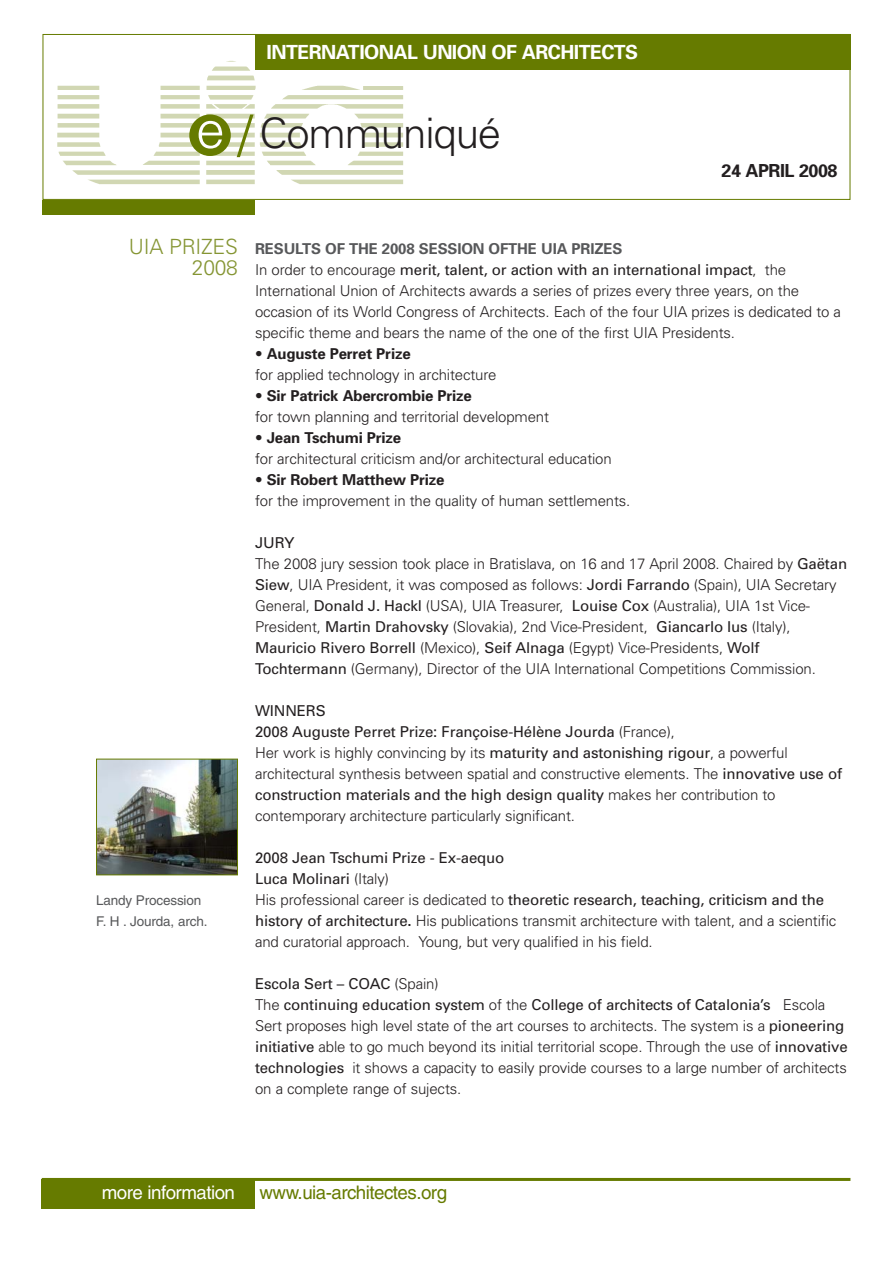
<style>
.page{position:relative;width:893px;height:1263px;background:#fff}
.page>*{position:absolute;margin:0;border:0;box-sizing:border-box;transform-origin:0 0}
.t1{font:300 52.05px "Univers";color:#fff}
.t2{font:300 42px "Univers";letter-spacing:-.03em;color:#231f20}
.t3{font:300 21px/21px "Univers";letter-spacing:-.01em;color:#859533;text-align:right}
.t4{font:700 19.5px "Univers";letter-spacing:-.03em;color:#fff}
.t5{font:18.75px "Helvetica";letter-spacing:-.03em;color:#667b00}
.t6{font:18.75px "Helvetica";letter-spacing:-.03em;color:#fff}
.t7{font:700 18px "Univers";letter-spacing:-.03em;color:#231f20}
.t8{font:300 15px/21px "Univers";letter-spacing:-.01em;color:#231f20}
.t9{font:13.5px/21px "Helvetica";letter-spacing:-.01em;color:#57585a}
.s1{color:#667b00}
.s2{font-weight:700;color:#57585a}
.s3{font-weight:400}
.s4{font-weight:700}
</style>
<div class="page">
<img style="left:58px;top:61px;width:345px;height:124px">
<div style="left:43px;top:200px;width:212px;height:14px;background:#667b00"></div>
<div style="left:255px;top:34px;width:595px;height:36px;background:#667b00"></div>
<div style="left:189px;top:114px;width:42px;height:42px;background:#667b00;border-radius:21px"></div>
<div style="left:42px;top:1179px;width:213px;height:30px;background:#667b00"></div>
<hr style="left:42px;top:1178px;width:808px;height:3px;background:#667b00">
<img style="left:98px;top:761px;width:138px;height:112px">
<div style="left:96px;top:759px;width:142px;height:116px;border:1px solid #667b00"></div>
<h3 class="t4" style="left:267px;top:45px;width:373px">INTERNATIONAL UNION OF ARCHITECTS</h3>
<h1 class="t1" style="left:196px;top:110px;width:58px">e<span class="s1">/</span></h1>
<h2 class="t2" style="left:260px;top:117px;width:243px">Communiqué</h2>
<p class="t7" style="left:722px;top:164px;width:118px">24 APRIL 2008</p>
<h3 class="t3" style="left:129px;top:238px;width:111px">UIA PRIZES<br>2008</h3>
<p class="t9" style="left:96px;top:891px;width:113px">Landy Procession<br>F. H . Jourda, arch.</p>
<p class="t8" style="left:255px;top:240px;width:587px"><span class="s2">RESULTS OF THE 2008 SESSION OFTHE UIA PRIZES<br></span>In order to encourage <span class="s3">merit, talent, or action with an international impact</span>, the International Union of Architects awards a series of prizes every three years, on the occasion of its World Congress of Architects. Each of the four UIA prizes is dedicated to a specific theme and bears the name of the one of the first UIA Presidents.</p>
<p class="t8" style="left:255px;top:345px;width:243px">• <span class="s4">Auguste Perret Prize<br></span>for applied technology in architecture</p>
<p class="t8" style="left:255px;top:387px;width:295px">• <span class="s4">Sir Patrick Abercrombie Prize<br></span>for town planning and territorial development</p>
<p class="t8" style="left:255px;top:429px;width:358px">• <span class="s4">Jean Tschumi Prize<br></span>for architectural criticism and/or architectural education</p>
<p class="t8" style="left:255px;top:471px;width:377px">• <span class="s4">Sir Robert Matthew Prize<br></span>for the improvement in the quality of human settlements.</p>
<p class="t8" style="left:255px;top:534px;width:593px"><span class="s3">JURY<br></span>The 2008 jury session took place in Bratislava, on 16 and 17 April 2008. Chaired by <span class="s3">Gaëtan Siew</span>, UIA President, it was composed as follows: <span class="s3">Jordi Farrando</span> (Spain), UIA Secretary General, <span class="s3">Donald J. Hackl</span> (USA), UIA Treasurer, <span class="s3">Louise Cox</span> (Australia), UIA 1st Vice-President, <span class="s3">Martin Drahovsky</span> (Slovakia), 2nd Vice-President, <span class="s3">Giancarlo Ius</span> (Italy), <span class="s3">Mauricio Rivero Borrell</span> (Mexico), <span class="s3">Seif Alnaga</span> (Egypt) Vice-Presidents, <span class="s3">Wolf Tochtermann</span> (Germany), Director of the UIA International Competitions Commission.</p>
<p class="t8" style="left:255px;top:702px;width:588px"><span class="s3">WINNERS<br>2008 Auguste Perret Prize: Françoise-Hélène Jourda</span> (France),<br>Her work is highly convincing by its <span class="s3">maturity and astonishing rigour</span>, a powerful architectural synthesis between spatial and constructive elements. The <span class="s3">innovative use of construction materials and the high design quality</span> makes her contribution to contemporary architecture particularly significant.</p>
<p class="t8" style="left:255px;top:849px;width:583px"><span class="s3">2008 Jean Tschumi Prize - Ex-aequo<br>Luca Molinari</span> (Italy)<br>His professional career is dedicated to <span class="s3">theoretic research, teaching, criticism and the history of architecture</span><span class="s4">.</span> His publications transmit architecture with talent, and a scientific and curatorial approach. Young, but very qualified in his field.</p>
<p class="t8" style="left:255px;top:975px;width:594px"><span class="s3">Escola Sert – COAC</span> (Spain)<br>The <span class="s3">continuing education system</span> of the <span class="s3">College of architects of Catalonia’s</span> Escola Sert proposes high level state of the art courses to architects. The system is a <span class="s3">pioneering initiative</span> able to go much beyond its initial territorial scope. Through the use of <span class="s3">innovative technologies</span> it shows a capacity to easily provide courses to a large number of architects on a complete range of sujects.</p>
<p class="t6" style="left:102px;top:1186px;width:135px">more information</p>
<p class="t5" style="left:260px;top:1186px;width:189px">www.uia-architectes.org</p>
</div>
